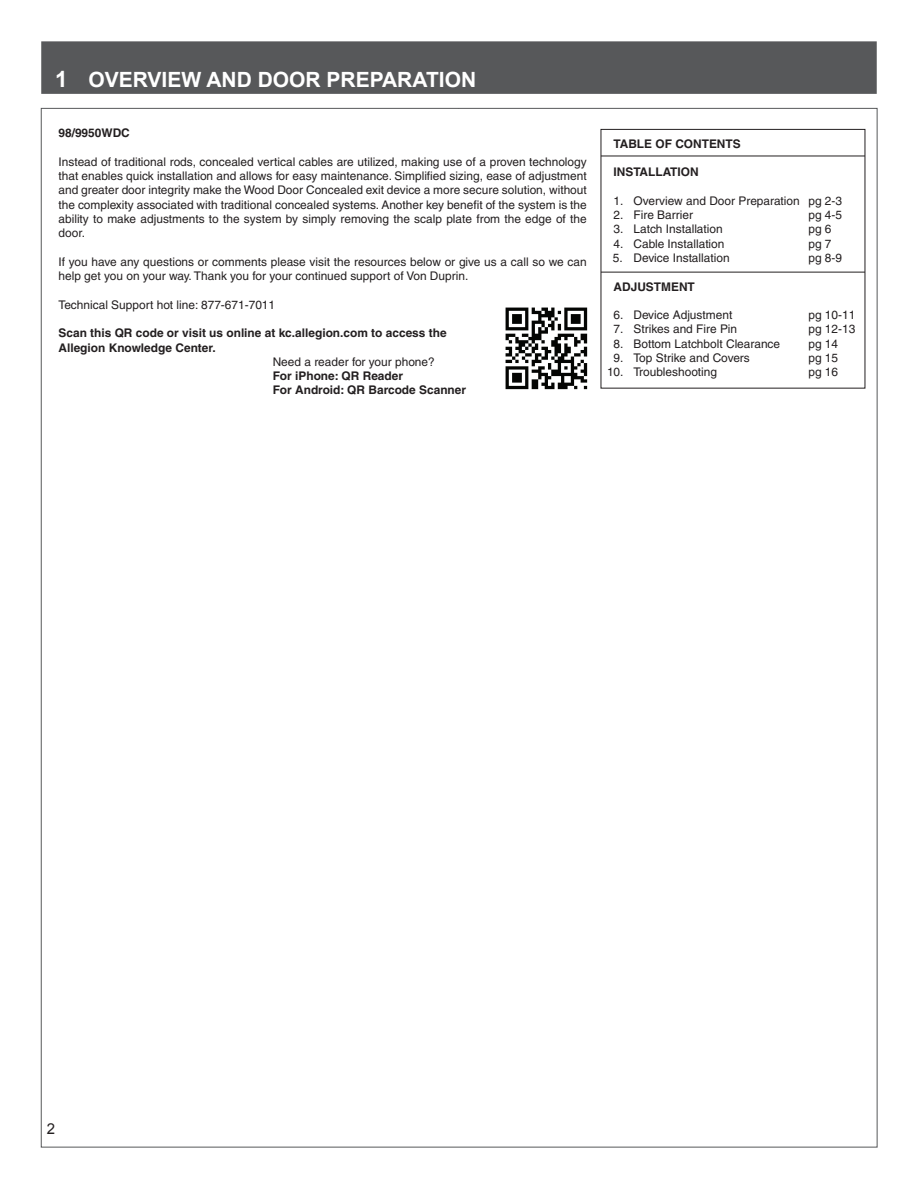
<style>
.page{position:relative;width:918px;height:1188px;background:#fff}
.page>*{position:absolute;margin:0;border:0;box-sizing:border-box;transform-origin:0 0}
.t1{font:700 21px "Arial";color:#fff}
.t2{font:15px "Arial";color:#231f20}
.t3{font:11.85px/14.2px "Helvetica";color:#231f20}
.t4{font:700 11.85px/14.2px "Helvetica";color:#231f20}
.s1{font-size:22.5px}
</style>
<div class="page">
<div style="left:41px;top:41px;width:836px;height:53px;background:#57585a"></div>
<hr style="left:601px;top:156px;width:264px;height:1px;background:#231f20">
<hr style="left:601px;top:272px;width:264px;height:1px;background:#231f20">
<img style="left:505px;top:307px;width:83px;height:83px">
<h1 class="t1" style="left:55px;top:66px;width:423px"><span class="s1">1</span> OVERVIEW AND DOOR PREPARATION</h1>
<p class="t4" style="left:58px;top:126px;width:73px">98/9950WDC</p>
<p class="t3" style="left:58px;top:155px;width:530px;text-align:justify">Instead of traditional rods, concealed vertical cables are utilized, making use of a proven technology that enables quick installation and allows for easy maintenance. Simplified sizing, ease of adjustment and greater door integrity make the Wood Door Concealed exit device a more secure solution, without the complexity associated with traditional concealed systems. Another key benefit of the system is the ability to make adjustments to the system by simply removing the scalp plate from the edge of the door.</p>
<p class="t3" style="left:58px;top:255px;width:530px">If you have any questions or comments please visit the resources below or give us a call so we can help get you on your way. Thank you for your continued support of Von Duprin.</p>
<p class="t3" style="left:58px;top:297px;width:218px">Technical Support hot line: 877-671-7011</p>
<p class="t4" style="left:58px;top:326px;width:390px">Scan this QR code or visit us online at kc.allegion.com to access the<br>Allegion Knowledge Center.</p>
<p class="t3" style="left:273px;top:354px;width:164px">Need a reader for your phone?</p>
<p class="t4" style="left:273px;top:369px;width:195px">For iPhone: QR Reader<br>For Android: QR Barcode Scanner</p>
<p class="t4" style="left:614px;top:136px;width:129px">TABLE OF CONTENTS</p>
<p class="t4" style="left:614px;top:165px;width:87px">INSTALLATION</p>
<p class="t3" style="left:633px;top:194px;width:210px">Overview and Door Preparation pg 2-3<br>Fire Barrier</p>
<p class="t3" style="left:613px;top:193px;width:12px;text-align:justify">1.<br>2.<br>3.<br>4.<br>5.</p>
<p class="t3" style="left:808px;top:208px;width:35px">pg 4-5</p>
<p class="t3" style="left:633px;top:222px;width:91px">Latch Installation</p>
<p class="t3" style="left:808px;top:222px;width:25px">pg 6</p>
<p class="t3" style="left:633px;top:236px;width:93px">Cable Installation</p>
<p class="t3" style="left:808px;top:236px;width:25px">pg 7</p>
<p class="t3" style="left:633px;top:251px;width:98px">Device Installation</p>
<p class="t3" style="left:808px;top:251px;width:35px">pg 8-9</p>
<p class="t4" style="left:614px;top:279px;width:83px">ADJUSTMENT</p>
<p class="t3" style="left:633px;top:308px;width:100px">Device Adjustment</p>
<p class="t3" style="left:808px;top:308px;width:48px">pg 10-11</p>
<p class="t3" style="left:633px;top:322px;width:105px">Strikes and Fire Pin</p>
<p class="t3" style="left:808px;top:322px;width:48px">pg 12-13</p>
<p class="t3" style="left:633px;top:336px;width:148px">Bottom Latchbolt Clearance</p>
<p class="t3" style="left:808px;top:336px;width:31px">pg 14</p>
<p class="t3" style="left:633px;top:351px;width:118px">Top Strike and Covers</p>
<p class="t3" style="left:808px;top:351px;width:31px">pg 15</p>
<p class="t3" style="left:633px;top:365px;width:85px">Troubleshooting</p>
<p class="t3" style="left:808px;top:365px;width:31px">pg 16</p>
<p class="t3" style="left:607px;top:308px;width:18px;text-align:center">6.<br>7.<br>8.<br>9.<br>10.</p>
<p class="t2" style="left:47px;top:1119px;width:10px">2</p>
</div>
